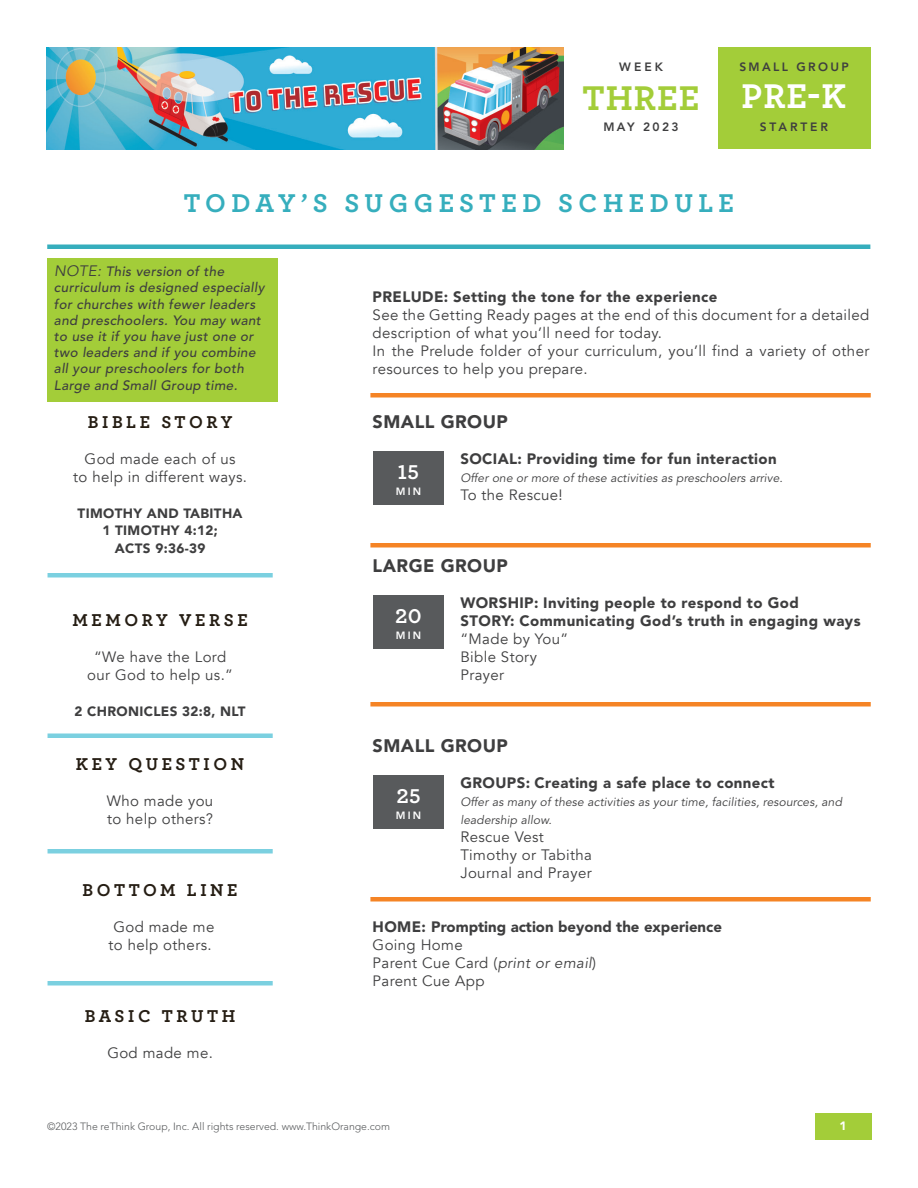
<style>
.page{position:relative;width:918px;height:1188px;background:#fff}
.page>*{position:absolute;margin:0;border:0;box-sizing:border-box;transform-origin:0 0}
.t1{font:700 36px "Archer Pro";letter-spacing:.025em;color:#a3cd39}
.t2{font:700 36px "Archer Pro";color:#fff}
.t3{font:700 27px "Archer Pro";letter-spacing:.2em;color:#36aebd}
.t4{font:700 21px "Archer Pro";color:#fff}
.t5{font:700 18px "Archer Pro";letter-spacing:.2em;color:#251d13}
.t6{font:900 18px "Avenir LT Std";letter-spacing:.025em;color:#3e3e3f}
.t7{font:15px/18px "Avenir";letter-spacing:.025em;color:#3e3e3f}
.t8{font:900 15px/18px "Avenir LT Std";letter-spacing:.025em;color:#3e3e3f}
.t9{font:15px/18px "Avenir LT Std";letter-spacing:.025em;color:#3e3e3f}
.t10{font:900 15px "Avenir LT Std";color:#3e3e3f}
.t11{font:italic 500 13.5px/16.2px "Avenir LT Std";letter-spacing:.025em;color:#3e3e3f}
.t12{font:900 13.5px/18px "Avenir";letter-spacing:.025em;color:#3e3e3f;text-align:center}
.t13{font:italic 12px/18px "Avenir LT Std";letter-spacing:.01em;color:#3e3e3f}
.t14{font:800 12px "Avenir LT Std";letter-spacing:.2em;color:#3e3e3f}
.t15{font:800 12px "Avenir LT Std";letter-spacing:.25em;color:#3e3e3f}
.t16{font:900 12px "Avenir LT Std";color:#fff}
.t17{font:300 10.5px "Avenir LT Std";color:#585a5c}
.t18{font:800 10.5px "Avenir LT Std";letter-spacing:.2em;color:#fff}
.s1{font-weight:400;font-size:15px}
.s2{font-family:"Avenir LT Std";font-style:italic}
</style>
<div class="page">
<img style="left:46px;top:47px;width:518px;height:102px">
<div style="left:717px;top:47px;width:154px;height:102px;background:#a3cd39"></div>
<div style="left:48px;top:573px;width:225px;height:5px;background:#7bd0e0"></div>
<hr style="left:48px;top:734px;width:225px;height:4px;background:#7bd0e0">
<div style="left:48px;top:849px;width:225px;height:5px;background:#7bd0e0"></div>
<div style="left:48px;top:981px;width:225px;height:5px;background:#7bd0e0"></div>
<div style="left:815px;top:1113px;width:57px;height:27px;background:#a3cd39"></div>
<div style="left:47px;top:244px;width:823px;height:5px;background:#36aebd"></div>
<div style="left:47px;top:258px;width:231px;height:144px;background:#a3cd39"></div>
<div style="left:370px;top:393px;width:501px;height:5px;background:#f58425"></div>
<div style="left:370px;top:543px;width:501px;height:5px;background:#f58425"></div>
<hr style="left:370px;top:702px;width:501px;height:4px;background:#f58425">
<div style="left:370px;top:897px;width:501px;height:5px;background:#f58425"></div>
<div style="left:373px;top:452px;width:71px;height:54px;background:#585a5c"></div>
<div style="left:373px;top:596px;width:71px;height:54px;background:#585a5c"></div>
<div style="left:373px;top:776px;width:71px;height:54px;background:#585a5c"></div>
<p class="t14" style="left:619px;top:59px;width:45px">WEEK</p>
<p class="t14" style="left:739px;top:59px;width:111px">SMALL GROUP</p>
<h1 class="t1" style="left:583px;top:69px;width:118px">THREE</h1>
<h1 class="t2" style="left:742px;top:68px;width:106px">PRE-K</h1>
<p class="t14" style="left:603px;top:120px;width:77px">MAY 2023</p>
<p class="t15" style="left:760px;top:120px;width:70px">STARTER</p>
<h2 class="t3" style="left:184px;top:181px;width:552px">TODAY’S SUGGESTED SCHEDULE</h2>
<p class="t11" style="left:54px;top:264px;width:212px"><span class="s1">NOTE:</span> This version of the curriculum is designed especially for churches with fewer leaders and preschoolers. You may want to use it if you have just one or two leaders and if you combine all your preschoolers for both<br>Large and Small Group time.</p>
<p class="t5" style="left:88px;top:407px;width:146px">BIBLE STORY</p>
<p class="t7" style="left:73px;top:450px;width:175px;text-align:center">God made each of us<br>to help in different ways.</p>
<p class="t12" style="left:78px;top:503px;width:167px">TIMOTHY AND TABITHA<br>1 TIMOTHY 4:12;<br>ACTS 9:36-39</p>
<p class="t5" style="left:72px;top:605px;width:177px">MEMORY VERSE</p>
<p class="t7" style="left:87px;top:648px;width:147px;text-align:center">“We have the Lord our God to help us.”</p>
<p class="t12" style="left:75px;top:701px;width:173px">2 CHRONICLES 32:8, NLT</p>
<p class="t5" style="left:76px;top:749px;width:170px">KEY QUESTION</p>
<p class="t7" style="left:107px;top:792px;width:108px">Who made you to help others?</p>
<p class="t5" style="left:83px;top:875px;width:156px">BOTTOM LINE</p>
<p class="t7" style="left:109px;top:918px;width:107px;text-align:center">God made me to help others.</p>
<p class="t5" style="left:85px;top:1001px;width:152px">BASIC TRUTH</p>
<p class="t7" style="left:107px;top:1044px;width:107px">God made me.</p>
<p class="t8" style="left:373px;top:287px;width:346px">PRELUDE: Setting the tone for the experience</p>
<p class="t7" style="left:373px;top:306px;width:498px">See the Getting Ready pages at the end of this document for a detailed description of what you’ll need for today.<br>In the Prelude folder of your curriculum, you’ll find a variety of other resources to help you prepare.</p>
<p class="t6" style="left:373px;top:410px;width:137px">SMALL GROUP</p>
<p class="t8" style="left:460px;top:449px;width:318px">SOCIAL: Providing time for fun interaction</p>
<p class="t13" style="left:460px;top:469px;width:324px">Offer one or more of these activities as preschoolers arrive.</p>
<p class="t7" style="left:460px;top:486px;width:104px">To the Rescue!</p>
<h3 class="t4" style="left:398px;top:455px;width:23px">15</h3>
<p class="t18" style="left:396px;top:485px;width:27px">MIN</p>
<p class="t6" style="left:373px;top:554px;width:137px">LARGE GROUP</p>
<p class="t8" style="left:460px;top:593px;width:402px">WORSHIP: Inviting people to respond to God<br>STORY: Communicating God’s truth in engaging ways</p>
<p class="t7" style="left:460px;top:630px;width:109px">“Made by You”<br>Bible Story<br>Prayer</p>
<h3 class="t4" style="left:395px;top:599px;width:28px">20</h3>
<p class="t18" style="left:396px;top:629px;width:27px">MIN</p>
<p class="t6" style="left:373px;top:734px;width:137px">SMALL GROUP</p>
<p class="t8" style="left:460px;top:773px;width:316px">GROUPS: Creating a safe place to connect</p>
<p class="t13" style="left:460px;top:793px;width:383px">Offer as many of these activities as your time, facilities, resources, and leadership allow.</p>
<p class="t9" style="left:460px;top:828px;width:133px">Rescue Vest<br>Timothy or Tabitha<br>Journal and Prayer</p>
<p class="t10" style="left:373px;top:917px;width:351px">HOME: Prompting action beyond the experience</p>
<p class="t7" style="left:373px;top:936px;width:225px">Going Home<br>Parent Cue Card (<span class="s2">print or email</span>)<br>Parent Cue App</p>
<h3 class="t4" style="left:396px;top:779px;width:26px">25</h3>
<p class="t18" style="left:396px;top:809px;width:27px">MIN</p>
<p class="t17" style="left:47px;top:1120px;width:344px">©2023 The reThink Group, Inc. All rights reserved. www.ThinkOrange.com</p>
<p class="t16" style="left:840px;top:1118px;width:9px">1</p>
</div>
